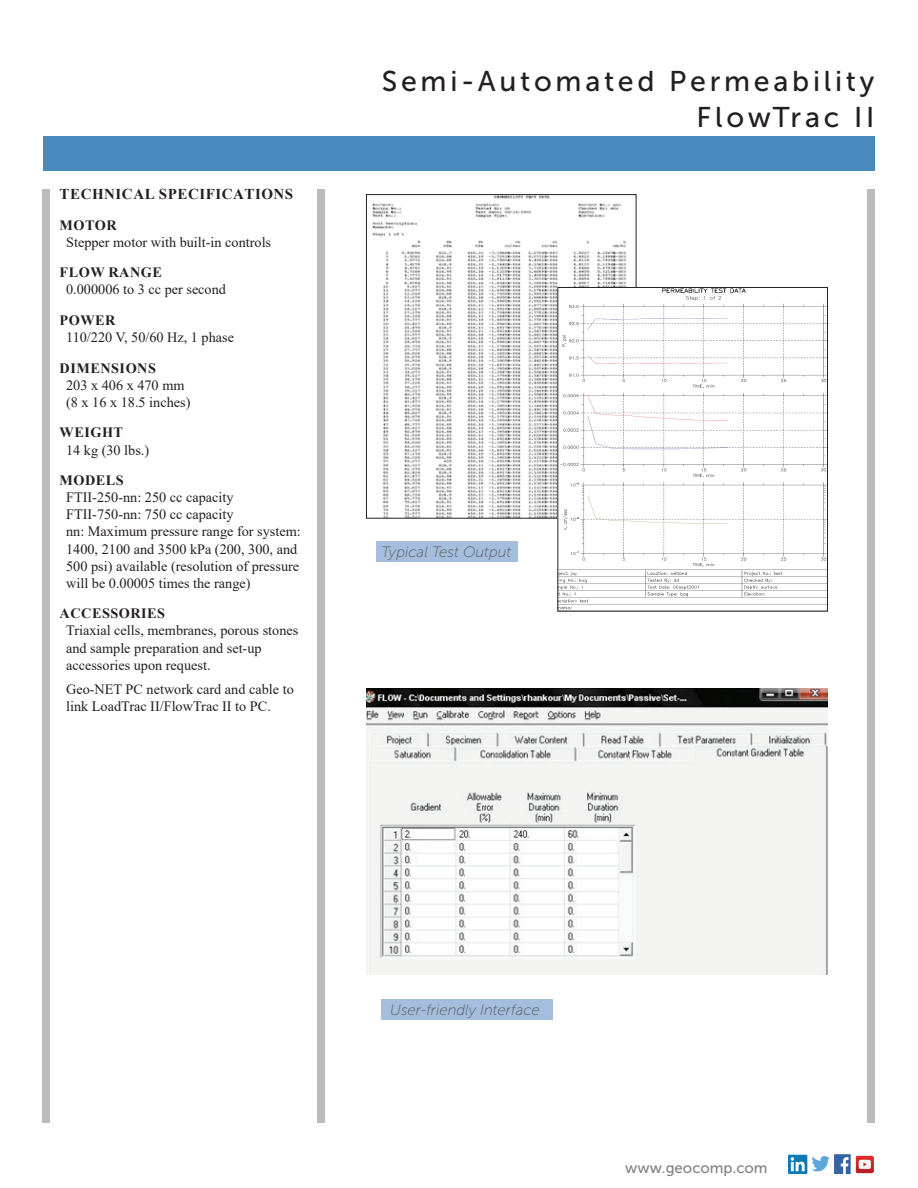
<style>
.page{position:relative;width:918px;height:1188px;background:#fff}
.page>*{position:absolute;margin:0;border:0;box-sizing:border-box;transform-origin:0 0}
.t1{font:28.5px/36px "Museo Sans 500";letter-spacing:.13em;color:#231f20;text-align:right}
.t2{font:italic 15px "Museo Sans 100";color:#57585a}
.t3{font:700 15px "Times New Roman";letter-spacing:.035em;color:#231f20}
.t4{font:15px "Museo Sans 500";color:#808285}
.t5{font:14.25px/17.1px "Times New Roman";color:#231f20}
.t6{font:700 14.25px "Times New Roman";letter-spacing:.035em;color:#231f20}
</style>
<div class="page">
<div style="left:43px;top:189px;width:7px;height:933px;background:#bcbbbf"></div>
<div style="left:318px;top:189px;width:7px;height:933px;background:#bcbbbf"></div>
<div style="left:868px;top:189px;width:7px;height:933px;background:#bcbbbf"></div>
<div style="left:43px;top:136px;width:831px;height:35px;background:#4a89be"></div>
<div style="left:377px;top:541px;width:141px;height:21px;background:#a5bedd"></div>
<img style="left:366px;top:688px;width:462px;height:286px">
<img style="left:372px;top:196px;width:255px;height:320px">
<img style="left:560px;top:289px;width:266px;height:320px">
<div style="left:558px;top:287px;width:270px;height:324px;border:1px solid #231f20"></div>
<div style="left:381px;top:999px;width:171px;height:21px;background:#a5bedd"></div>
<img style="left:789px;top:1155px;width:84px;height:18px">
<p class="t3" style="left:60px;top:183px;width:235px">TECHNICAL SPECIFICATIONS</p>
<p class="t6" style="left:60px;top:215px;width:59px">MOTOR</p>
<p class="t5" style="left:66px;top:233px;width:207px">Stepper motor with built-in controls</p>
<p class="t6" style="left:60px;top:262px;width:104px">FLOW RANGE</p>
<p class="t5" style="left:66px;top:281px;width:161px">0.000006 to 3 cc per second</p>
<p class="t6" style="left:60px;top:310px;width:57px">POWER</p>
<p class="t5" style="left:66px;top:328px;width:169px">110/220 V, 50/60 Hz, 1 phase</p>
<p class="t6" style="left:60px;top:358px;width:98px">DIMENSIONS</p>
<p class="t5" style="left:66px;top:376px;width:126px">203 x 406 x 470 mm (8 x 16 x 18.5 inches)</p>
<p class="t6" style="left:60px;top:422px;width:65px">WEIGHT</p>
<p class="t5" style="left:66px;top:441px;width:85px">14 kg (30 lbs.)</p>
<p class="t6" style="left:60px;top:470px;width:66px">MODELS</p>
<p class="t5" style="left:66px;top:488px;width:236px">FTII-250-nn: 250 cc capacity FTII-750-nn: 750 cc capacity<br>nn: Maximum pressure range for system:<br>1400, 2100 and 3500 kPa (200, 300, and 500 psi) available (resolution of pressure will be 0.00005 times the range)</p>
<p class="t6" style="left:60px;top:603px;width:107px">ACCESSORIES</p>
<p class="t5" style="left:66px;top:622px;width:234px">Triaxial cells, membranes, porous stones and sample preparation and set-up accessories upon request.</p>
<p class="t5" style="left:66px;top:680px;width:229px">Geo-NET PC network card and cable to link LoadTrac II/FlowTrac II to PC.</p>
<h1 class="t1" style="left:382px;top:64px;width:494px">Semi-Automated Permeability<br>FlowTrac II</h1>
<p class="t2" style="left:381px;top:544px;width:131px">Typical Test Output</p>
<p class="t2" style="left:390px;top:1002px;width:151px">User-friendly Interface</p>
<p class="t4" style="left:625px;top:1160px;width:144px">www.geocomp.com</p>
</div>
